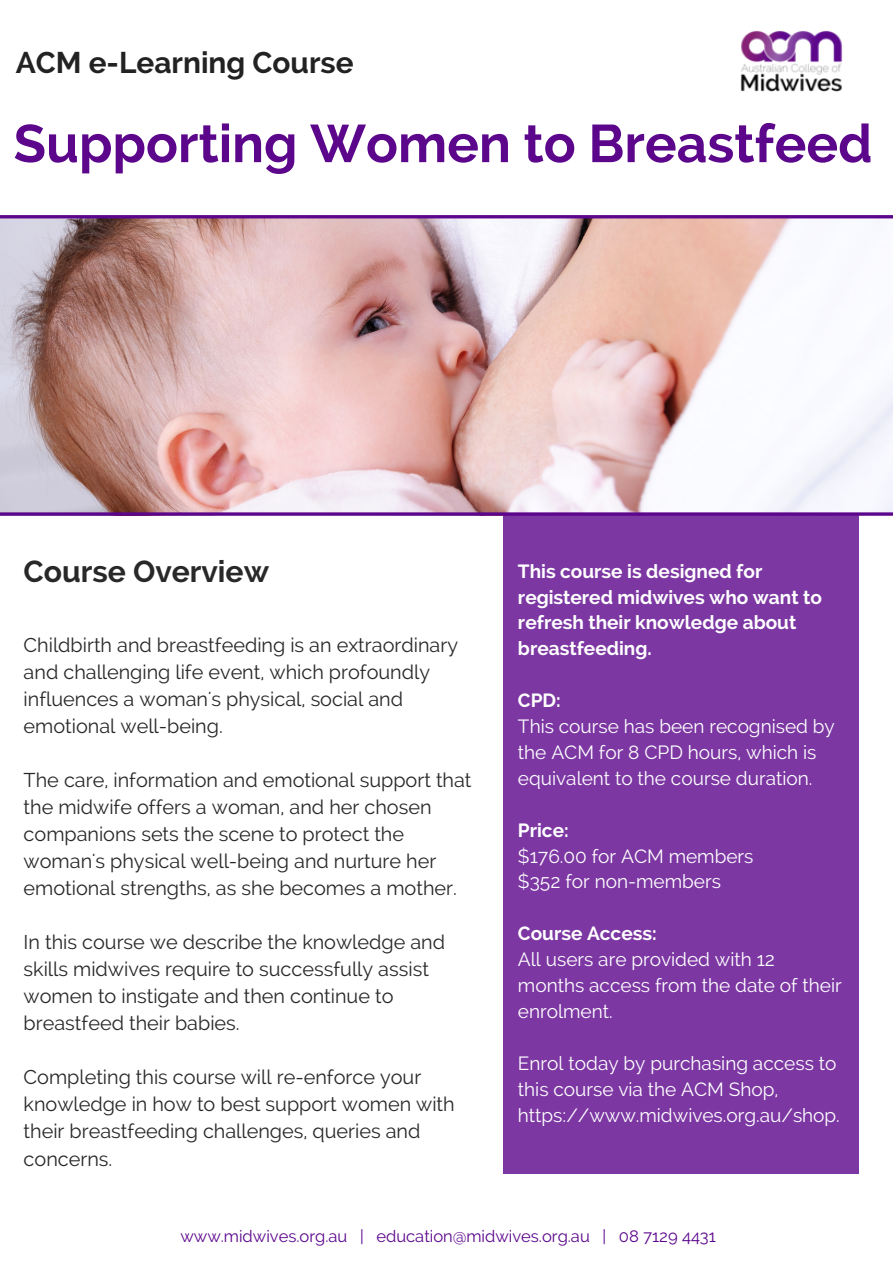
<style>
.page{position:relative;width:893px;height:1263px;background:#fff}
.page>*{position:absolute;margin:0;border:0;box-sizing:border-box;transform-origin:0 0}
.t1{font:700 52.95px "Raleway";color:#5c068c}
.t2{font:700 30.15px "Raleway";color:#282828}
.t3{font:700 29.85px "Raleway";color:#222}
.t4{font:19.8px/27px "Raleway";color:#282828}
.t5{font:19.05px/26px "Raleway";color:#fff}
.t6{font:700 19.05px/26px "Raleway";color:#fff}
.t7{font:16.5px "Raleway";color:#5c068c}
</style>
<div class="page">
<img style="left:0;top:218px;width:893px;height:294px">
<div style="left:503px;top:515px;width:356px;height:658px;background:#7c37a3"></div>
<img style="left:740px;top:30px;width:103px;height:62px">
<hr style="left:0;top:215px;width:893px;height:3px;background:#5c068c">
<svg style="left:0;top:512px;width:893px;height:4px;background:#6d2196"></svg>
<h3 class="t3" style="left:16px;top:45px;width:339px">ACM e-Learning Course</h3>
<h1 class="t1" style="left:14px;top:112px;width:860px">Supporting Women to Breastfeed</h1>
<h2 class="t2" style="left:24px;top:554px;width:247px">Course Overview</h2>
<p class="t4" style="left:24px;top:631px;width:436px">Childbirth and breastfeeding is an extraordinary and challenging life event, which profoundly influences a woman's physical, social and emotional well-being.</p>
<p class="t4" style="left:24px;top:767px;width:449px">The care, information and emotional support that the midwife offers a woman, and her chosen companions sets the scene to protect the woman's physical well-being and nurture her emotional strengths, as she becomes a mother.</p>
<p class="t4" style="left:24px;top:929px;width:423px">In this course we describe the knowledge and skills midwives require to successfully assist women to instigate and then continue to breastfeed their babies.</p>
<p class="t4" style="left:24px;top:1064px;width:433px">Completing this course will re-enforce your knowledge in how to best support women with their breastfeeding challenges, queries and concerns.</p>
<p class="t6" style="left:518px;top:558px;width:305px">This course is designed for registered midwives who want to refresh their knowledge about breastfeeding.</p>
<p class="t6" style="left:518px;top:687px;width:44px">CPD:</p>
<p class="t5" style="left:518px;top:713px;width:318px">This course has been recognised by the ACM for 8 CPD hours, which is equivalent to the course duration.</p>
<p class="t6" style="left:518px;top:817px;width:52px">Price:</p>
<p class="t5" style="left:518px;top:843px;width:237px">$176.00 for ACM members $352 for non-members</p>
<p class="t6" style="left:518px;top:920px;width:140px">Course Access:</p>
<p class="t5" style="left:518px;top:946px;width:325px">All users are provided with 12 months access from the date of their enrolment.</p>
<p class="t5" style="left:518px;top:1050px;width:323px">Enrol today by purchasing access to this course via the ACM Shop, https://www.midwives.org.au/shop.</p>
<p class="t7" style="left:180px;top:1226px;width:537px">www.midwives.org.au | education@midwives.org.au | 08 7129 4431</p>
</div>
